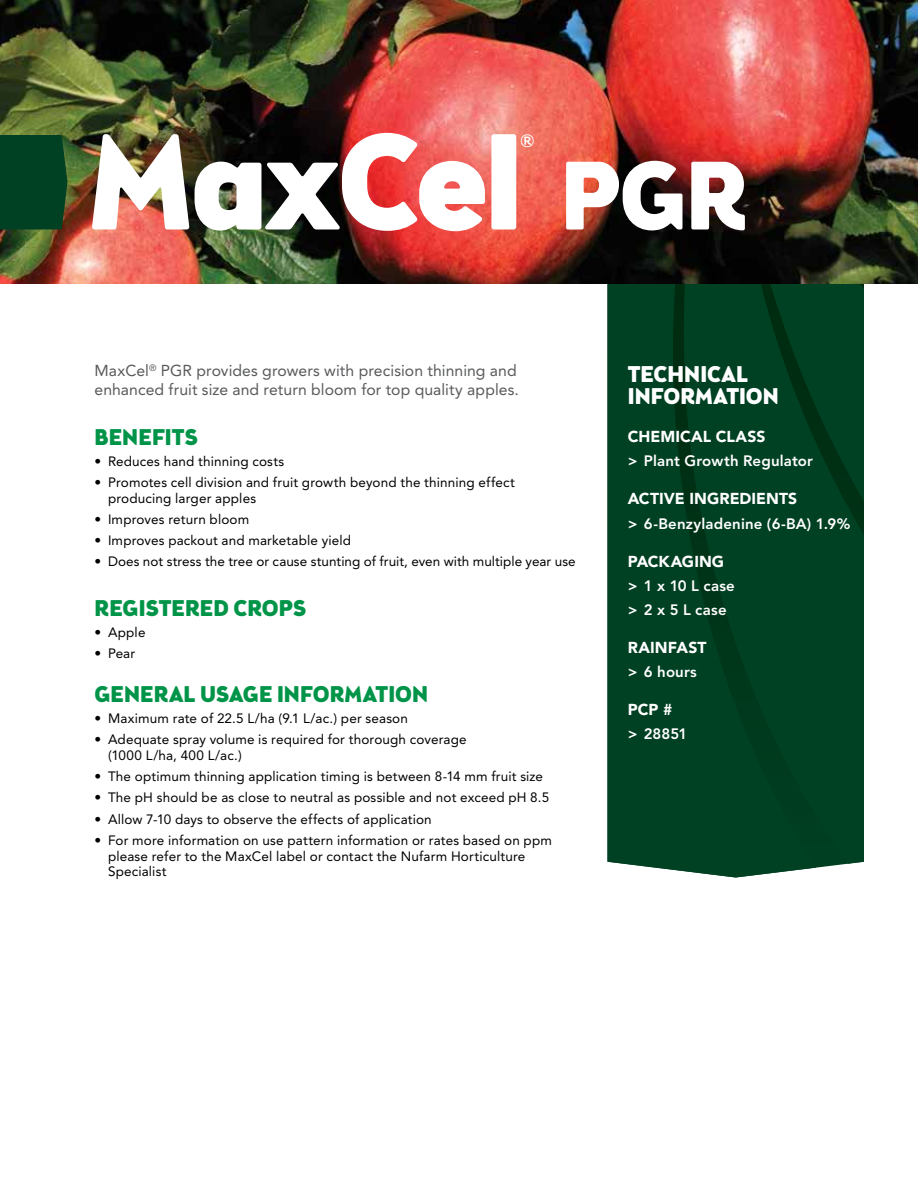
<style>
.page{position:relative;width:918px;height:1188px;background:#fff}
.page>*{position:absolute;margin:0;border:0;box-sizing:border-box;transform-origin:0 0}
.t1{font:900 135px "Brooklyn Samuels Five";letter-spacing:-.025em;color:#fff}
.t2{font:900 96px "Brooklyn Samuels Five";color:#fff}
.t3{font:500 30px "Brooklyn Samuels Five";color:#fff}
.t4{font:900 22.5px "Brooklyn Samuels Five";color:#009448}
.t5{font:900 22.5px/22.5px "Brooklyn Samuels Five";color:#fff}
.t6{font:15.75px/18.8px "Avenir";letter-spacing:.005em;color:#58595b}
.t7{font:900 15.75px "Avenir";letter-spacing:.005em;color:#fff}
.t8{font:800 15px/24.2px "Avenir";letter-spacing:.01em;color:#fff}
.t9{font:13.5px/15.8px "Avenir";letter-spacing:.01em;color:#000}
</style>
<div class="page">
<div style="left:852px;top:284px;width:12px;height:580px;background:#004023"></div>
<svg style="left:608px;top:284px;width:244px;height:594px;background:#034124"></svg>
<img style="left:0;top:0;width:918px;height:284px">
<div style="left:0;top:135px;width:68px;height:95px;background:#004023"></div>
<h1 class="t1" style="left:88px;top:104px;width:436px">MaxCel</h1>
<h3 class="t3" style="left:520px;top:128px;width:17px">®</h3>
<h2 class="t2" style="left:560px;top:140px;width:190px">PGR</h2>
<p class="t6" style="left:94px;top:362px;width:426px">MaxCel<sup>®</sup> PGR provides growers with precision thinning and enhanced fruit size and return bloom for top quality apples.</p>
<h3 class="t4" style="left:94px;top:424px;width:105px">BENEFITS</h3>
<p class="t9" style="left:94px;top:453px;width:191px">• Reduces hand thinning costs</p>
<p class="t9" style="left:108px;top:475px;width:408px;text-indent:-14px">• Promotes cell division and fruit growth beyond the thinning effect producing larger apples</p>
<p class="t9" style="left:94px;top:511px;width:156px">• Improves return bloom</p>
<p class="t9" style="left:94px;top:533px;width:258px">• Improves packout and marketable yield</p>
<p class="t9" style="left:94px;top:554px;width:483px">• Does not stress the tree or cause stunting of fruit, even with multiple year use</p>
<h3 class="t4" style="left:94px;top:595px;width:214px">REGISTERED CROPS</h3>
<p class="t9" style="left:94px;top:624px;width:53px">• Apple</p>
<p class="t9" style="left:94px;top:646px;width:42px">• Pear</p>
<h3 class="t4" style="left:94px;top:681px;width:335px">GENERAL USAGE INFORMATION</h3>
<p class="t9" style="left:94px;top:711px;width:315px">• Maximum rate of 22.5 L/ha (9.1 L/ac.) per season</p>
<p class="t9" style="left:108px;top:732px;width:360px;text-indent:-14px">• Adequate spray volume is required for thorough coverage (1000 L/ha, 400 L/ac.)</p>
<p class="t9" style="left:94px;top:769px;width:450px">• The optimum thinning application timing is between 8-14 mm fruit size</p>
<p class="t9" style="left:94px;top:790px;width:456px">• The pH should be as close to neutral as possible and not exceed pH 8.5</p>
<p class="t9" style="left:94px;top:811px;width:339px">• Allow 7-10 days to observe the effects of application</p>
<p class="t9" style="left:108px;top:832px;width:445px;text-indent:-14px">• For more information on use pattern information or rates based on ppm please refer to the MaxCel label or contact the Nufarm Horticulture<br>Specialist</p>
<h3 class="t5" style="left:628px;top:365px;width:153px">TECHNICAL<br>INFORMATION</h3>
<p class="t7" style="left:628px;top:427px;width:139px">CHEMICAL CLASS</p>
<p class="t8" style="left:628px;top:449px;width:187px">&gt; Plant Growth Regulator</p>
<p class="t7" style="left:628px;top:489px;width:171px">ACTIVE INGREDIENTS</p>
<p class="t8" style="left:628px;top:511px;width:224px">&gt; 6-Benzyladenine (6-BA) 1.9%</p>
<p class="t7" style="left:628px;top:552px;width:98px">PACKAGING</p>
<p class="t8" style="left:628px;top:574px;width:109px">&gt; 1 x 10 L case &gt; 2 x 5 L case</p>
<p class="t7" style="left:628px;top:638px;width:80px">RAINFAST</p>
<p class="t8" style="left:628px;top:660px;width:71px">&gt; 6 hours</p>
<p class="t7" style="left:628px;top:700px;width:46px">PCP #</p>
<p class="t8" style="left:628px;top:722px;width:61px">&gt; 28851</p>
</div>
